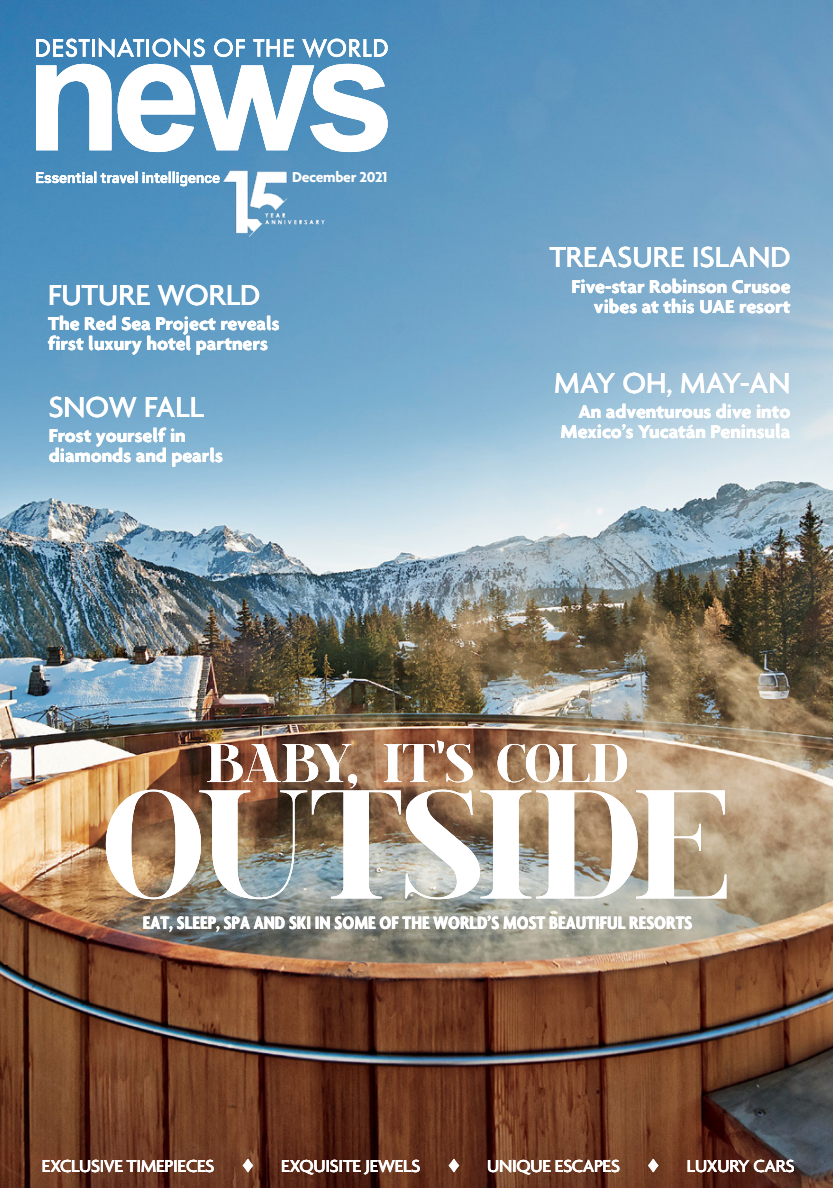
<style>
.page{position:relative;width:833px;height:1188px;background:#fff}
.page>*{position:absolute;margin:0;border:0;box-sizing:border-box;transform-origin:0 0}
.t1{font:700 162.25px "spinwerad";letter-spacing:-.02em;color:#fff}
.t2{font:700 56.88px "spinwerad";letter-spacing:-.01em;color:#fff}
.t3{font:500 31.25px "Agenda";color:#fff}
.t4{font:700 20px/20px "Agenda";color:#fff;text-align:right}
.t5{font:700 condensed 19.38px "Agenda";color:#fff}
.t6{font:500 18.75px "Agenda";letter-spacing:-.015em;color:#fff}
.t7{font:700 15.5px "Agenda";letter-spacing:-.02em;color:#fff}
.s1{font-stretch:condensed}
</style>
<div class="page">
<img style="left:0;top:0;width:833px;height:1187px">
<svg style="left:36px;top:171px;width:178px;height:15px"></svg>
<svg style="left:36px;top:64px;width:75px;height:86px"></svg>
<svg style="left:118px;top:64px;width:269px;height:88px"></svg>
<svg style="left:36px;top:39px;width:54px;height:18px"></svg>
<hr style="left:92px;top:39px;width:3px;height:18px;background:#fff">
<svg style="left:99px;top:38px;width:106px;height:20px"></svg>
<svg style="left:214px;top:39px;width:31px;height:18px"></svg>
<svg style="left:253px;top:39px;width:40px;height:18px"></svg>
<svg style="left:302px;top:38px;width:86px;height:20px"></svg>
<img style="left:214px;top:164px;width:120px;height:77px">
<svg style="left:243px;top:1158px;width:10px;height:13px"></svg>
<svg style="left:449px;top:1158px;width:10px;height:13px"></svg>
<svg style="left:648px;top:1158px;width:10px;height:13px"></svg>
<p class="t7" style="left:292px;top:168px;width:97px">December 2021</p>
<h3 class="t3" style="left:48px;top:275px;width:214px">FUTURE WORLD</h3>
<p class="t4" style="left:48px;top:312px;width:233px;text-align:left">The Red Sea Project reveals first luxury hotel partners</p>
<h3 class="t3" style="left:49px;top:388px;width:156px">SNOW FALL</h3>
<p class="t4" style="left:49px;top:425px;width:176px;text-align:left">Frost yourself in diamonds and pearls</p>
<h3 class="t3" style="left:550px;top:237px;width:242px">TREASURE ISLAND</h3>
<p class="t4" style="left:571px;top:276px;width:220px">Five-star Robinson Crusoe vibes at this UAE resort</p>
<h3 class="t3" style="left:554px;top:364px;width:238px">MAY OH, MAY-AN</h3>
<p class="t4" style="left:560px;top:401px;width:231px">An adventurous dive into<br>Mexico<span class="s1">’</span>s Yucatán Peninsula</p>
<h2 class="t2" style="left:206px;top:722px;width:424px">BABY, IT'S COLD</h2>
<h1 class="t1" style="left:104px;top:729px;width:628px">OUTSIDE</h1>
<p class="t5" style="left:143px;top:910px;width:551px">EAT, SLEEP, SPA AND SKI IN SOME OF THE WORLD’S MOST BEAUTIFUL RESORTS</p>
<p class="t6" style="left:42px;top:1154px;width:174px">EXCLUSIVE TIMEPIECES</p>
<p class="t6" style="left:281px;top:1154px;width:141px">EXQUISITE JEWELS</p>
<p class="t6" style="left:487px;top:1154px;width:134px">UNIQUE ESCAPES</p>
<p class="t6" style="left:687px;top:1154px;width:109px">LUXURY CARS</p>
</div>
